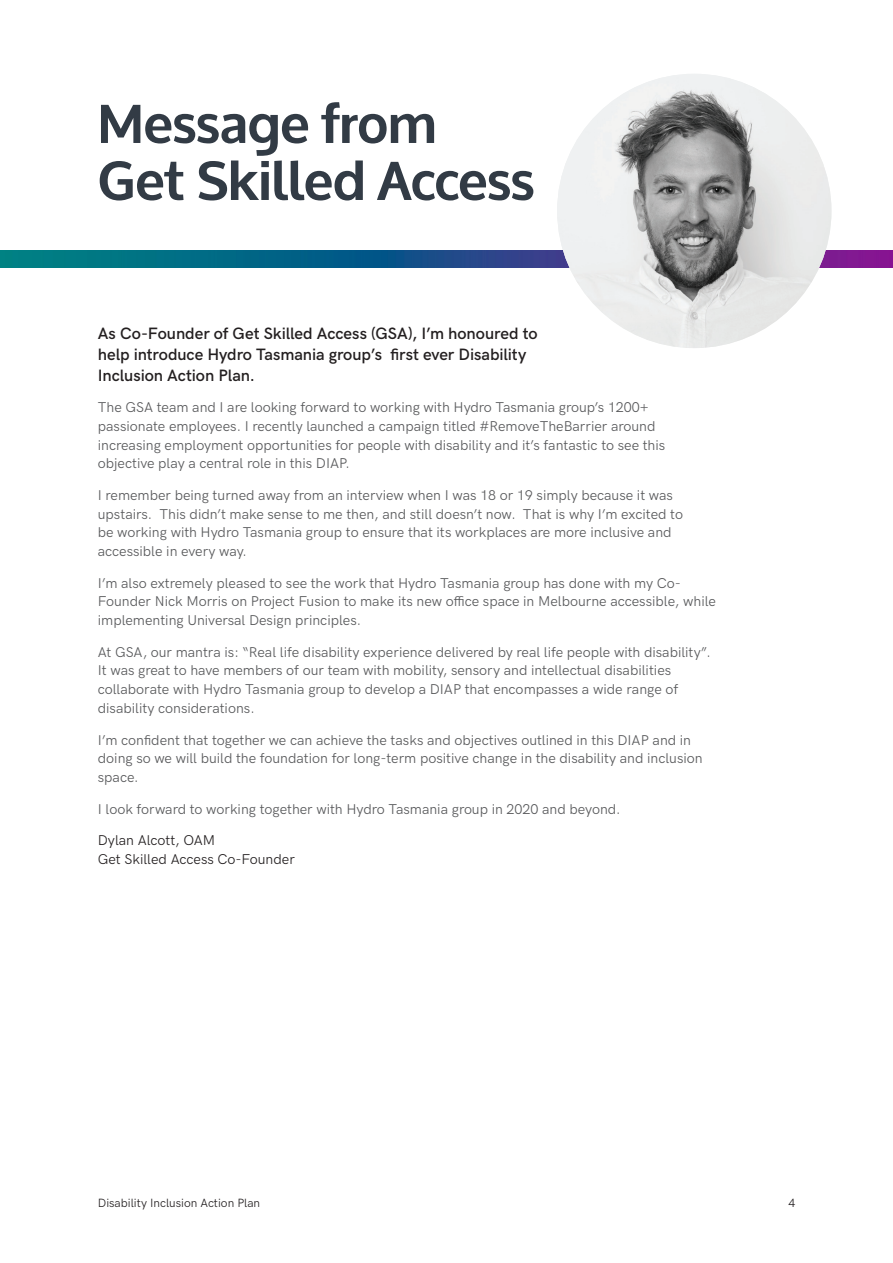
<style>
.page{position:relative;width:893px;height:1263px;background:#fff}
.page>*{position:absolute;margin:0;border:0;box-sizing:border-box;transform-origin:0 0}
.Heading_3{font:700 54px/57px "Oxygen";letter-spacing:-.005em;color:#323b45}
.Intro{font:600 16.5px/21px "HK Grotesk";letter-spacing:-.005em;color:#231f20}
.Body{font:14.25px/18.8px "HK Grotesk";color:#57585a}
.Body-2{font:14.25px/18.8px "HK Grotesk";color:#231f20}
.t1{font:12px "HK Grotesk";color:#231f20}
</style>
<div class="page">
<img style="left:0;top:250px;width:893px;height:18px">
<img style="left:557px;top:74px;width:274px;height:274px;border-radius:137px">
<p class="Heading_3" style="left:98px;top:97px;width:438px">Message from<br>Get Skilled Access</p>
<p class="Intro" style="left:98px;top:321px;width:441px">As Co-Founder of Get Skilled Access (GSA), I’m honoured to help introduce Hydro Tasmania group’s first ever Disability<br>Inclusion Action Plan.</p>
<p class="Body" style="left:98px;top:397px;width:569px">The GSA team and I are looking forward to working with Hydro Tasmania group’s 1200+ passionate employees. I recently launched a campaign titled #RemoveTheBarrier around increasing employment opportunities for people with disability and it’s fantastic to see this objective play a central role in this DIAP.</p>
<p class="Body" style="left:98px;top:485px;width:587px">I remember being turned away from an interview when I was 18 or 19 simply because it was upstairs. This didn’t make sense to me then, and still doesn’t now. That is why I’m excited to be working with Hydro Tasmania group to ensure that its workplaces are more inclusive and accessible in every way.</p>
<p class="Body" style="left:98px;top:572px;width:620px">I’m also extremely pleased to see the work that Hydro Tasmania group has done with my Co-<br>Founder Nick Morris on Project Fusion to make its new office space in Melbourne accessible, while implementing Universal Design principles.</p>
<p class="Body" style="left:98px;top:641px;width:614px">At GSA, our mantra is: “Real life disability experience delivered by real life people with disability”.<br>It was great to have members of our team with mobility, sensory and intellectual disabilities collaborate with Hydro Tasmania group to develop a DIAP that encompasses a wide range of disability considerations.</p>
<p class="Body" style="left:98px;top:729px;width:606px">I’m confident that together we can achieve the tasks and objectives outlined in this DIAP and in doing so we will build the foundation for long-term positive change in the disability and inclusion space.</p>
<p class="Body" style="left:98px;top:798px;width:524px">I look forward to working together with Hydro Tasmania group in 2020 and beyond.</p>
<p class="Body-2" style="left:98px;top:830px;width:199px">Dylan Alcott, OAM<br>Get Skilled Access Co-Founder</p>
<p class="t1" style="left:98px;top:1193px;width:164px">Disability Inclusion Action Plan</p>
<p class="t1" style="left:788px;top:1193px;width:8px">4</p>
</div>
